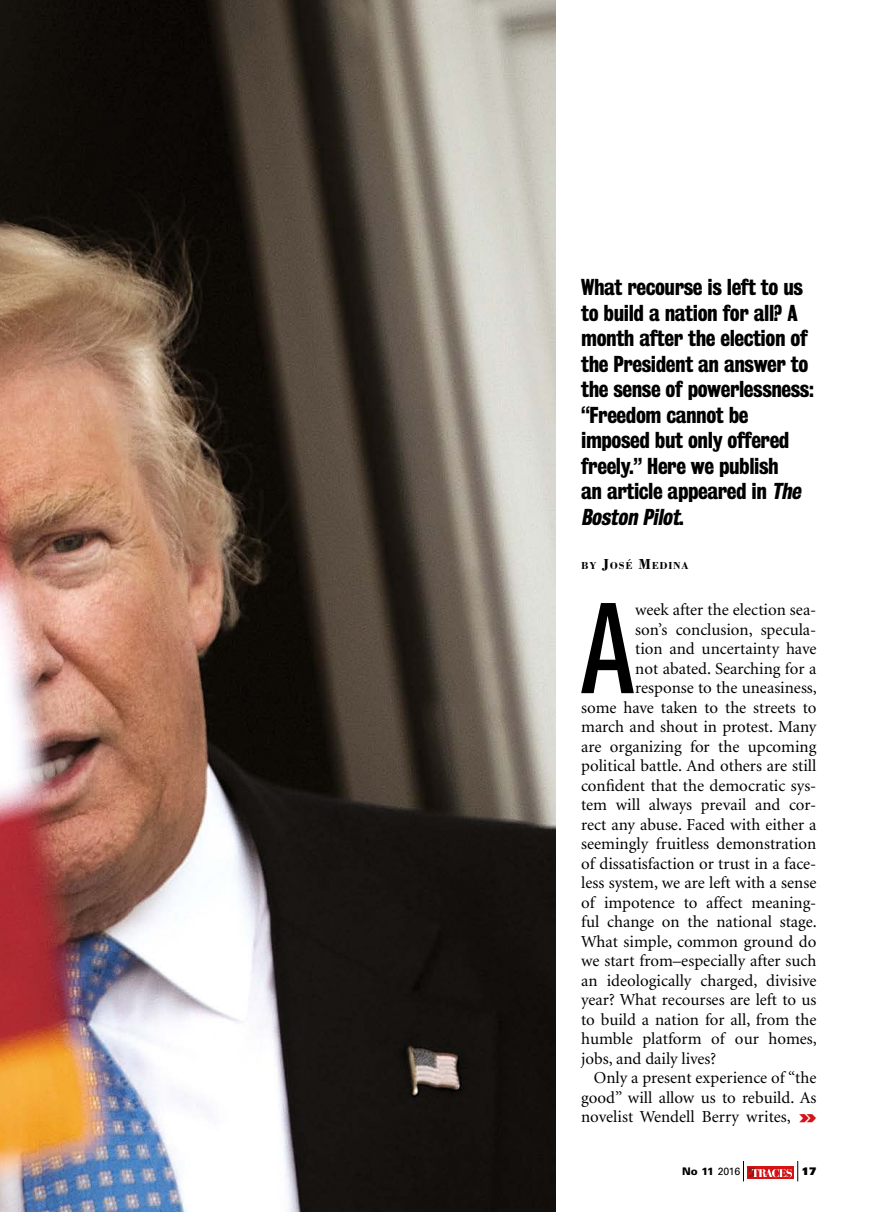
<style>
.page{position:relative;width:893px;height:1212px;background:#fff}
.page>*{position:absolute;margin:0;border:0;box-sizing:border-box;transform-origin:0 0}
.t1{font:ultra-condensed 124.8px "Univers";color:#000}
.t2{font:21px/25.5px "Bureau Grot Three Seven";letter-spacing:-.02em;color:#000}
.t3{font:16.8px "Minion";color:#000}
.t4{font:700 10.5px "Bodoni";letter-spacing:.07em;color:#000}
.t5{font:900 10.5px "Univers";color:#000}
.t6{font:900 10.5px "Univers";color:#000}
.s1{font-style:italic}
.s2{font-size:15px}
.s3{font-family:"Univers LT Std X Black Ex";font-size:18px;color:#d51317}
.s4{font-weight:400}
</style>
<div class="page">
<svg style="left:743px;top:1161px;width:55px;height:20px"></svg>
<img style="left:0;top:0;width:556px;height:1212px">
<p class="t2" style="left:581px;top:275px;width:234px">What recourse is left to us to build a nation for all? A month after the election of the President an answer to the sense of powerlessness: “Freedom cannot be imposed but only offered freely.” Here we publish<br>an article appeared in <span class="s1">The<br>Boston Pilot</span>.</p>
<p class="t4" style="left:581px;top:559px;width:109px">BY <span class="s2">J</span>OSÉ <span class="s2">M</span>EDINA</p>
<h1 class="t1" style="left:580px;top:578px;width:57px">A</h1>
<p class="t3" style="left:635px;top:601px;width:183px">week after the election sea-</p>
<p class="t3" style="left:635px;top:621px;width:183px">son’s conclusion, specula-</p>
<p class="t3" style="left:635px;top:640px;width:183px">tion and uncertainty have</p>
<p class="t3" style="left:635px;top:660px;width:183px">not abated. Searching for a</p>
<p class="t3" style="left:635px;top:679px;width:183px">response to the uneasiness,</p>
<p class="t3" style="left:581px;top:699px;width:237px">some have taken to the streets to</p>
<p class="t3" style="left:581px;top:718px;width:237px">march and shout in protest. Many</p>
<p class="t3" style="left:581px;top:738px;width:237px">are organizing for the upcoming</p>
<p class="t3" style="left:581px;top:757px;width:237px">political battle. And others are still</p>
<p class="t3" style="left:581px;top:777px;width:237px">confident that the democratic sys-</p>
<p class="t3" style="left:581px;top:796px;width:237px">tem will always prevail and cor-</p>
<p class="t3" style="left:581px;top:816px;width:237px">rect any abuse. Faced with either a</p>
<p class="t3" style="left:581px;top:835px;width:237px">seemingly fruitless demonstration</p>
<p class="t3" style="left:581px;top:855px;width:237px">of dissatisfaction or trust in a face-</p>
<p class="t3" style="left:581px;top:874px;width:237px">less system, we are left with a sense</p>
<p class="t3" style="left:581px;top:894px;width:237px">of impotence to affect meaning-</p>
<p class="t3" style="left:581px;top:913px;width:237px">ful change on the national stage.</p>
<p class="t3" style="left:581px;top:933px;width:237px">What simple, common ground do</p>
<p class="t3" style="left:581px;top:952px;width:237px">we start from–especially after such</p>
<p class="t3" style="left:581px;top:972px;width:237px">an ideologically charged, divisive</p>
<p class="t3" style="left:581px;top:991px;width:237px">year? What recourses are left to us</p>
<p class="t3" style="left:581px;top:1011px;width:237px">to build a nation for all, from the</p>
<p class="t3" style="left:581px;top:1030px;width:237px">humble platform of our homes,</p>
<p class="t3" style="left:581px;top:1050px;width:137px">jobs, and daily lives?</p>
<p class="t3" style="left:594px;top:1069px;width:224px">Only a present experience of “the</p>
<p class="t3" style="left:581px;top:1089px;width:237px">good” will allow us to rebuild. As</p>
<p class="t3" style="left:581px;top:1108px;width:237px">novelist Wendell Berry writes, <span class="s3">»</span></p>
<p class="t5" style="left:682px;top:1165px;width:60px">No 11 <span class="s4">2016</span></p>
<p class="t6" style="left:802px;top:1165px;width:16px">17</p>
</div>
